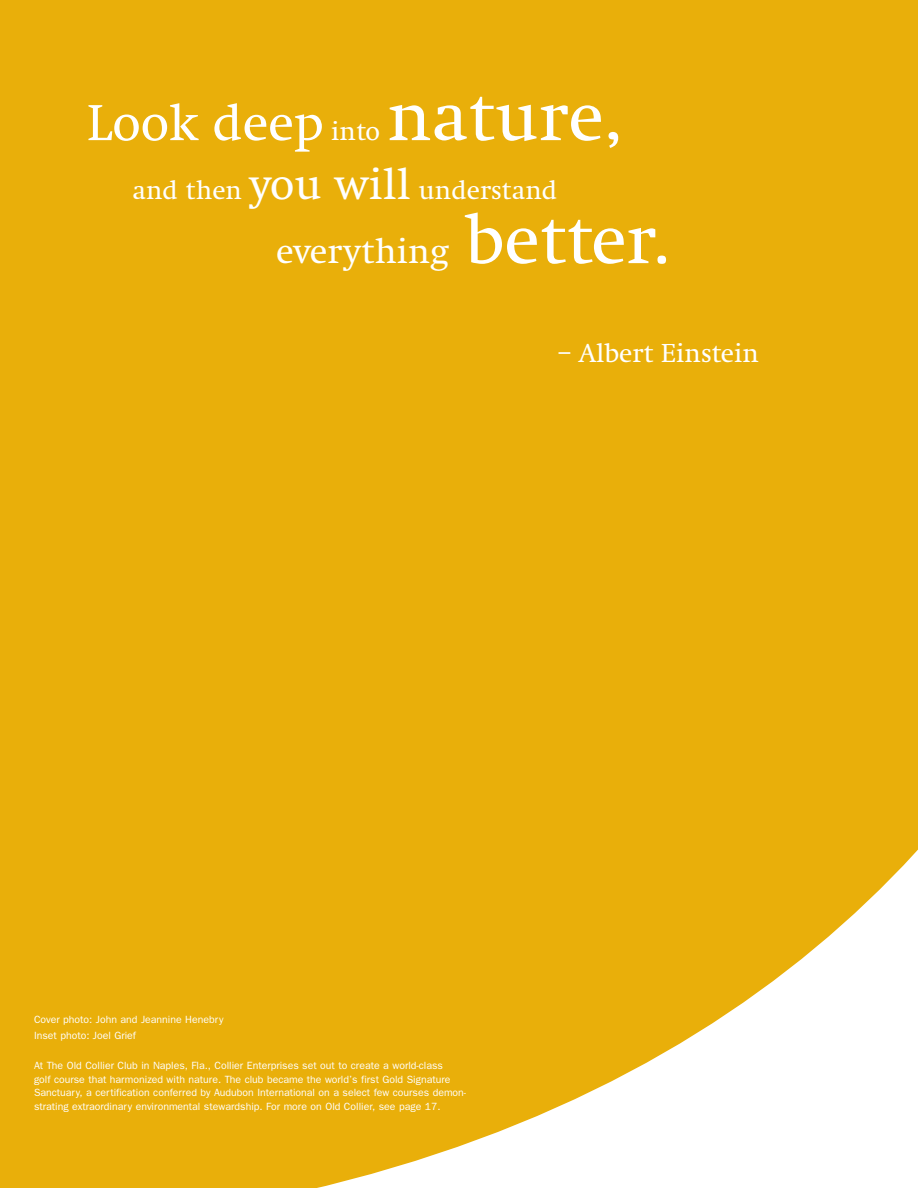
<style>
.page{position:relative;width:918px;height:1188px;background:#e9af0a}
.page>*{position:absolute;margin:0;border:0;box-sizing:border-box;transform-origin:0 0}
.t1{font:72px "Swift EF";color:#fff}
.t2{font:52.5px "Swift EF";color:#fff}
.t3{font:36px "Swift EF";color:#fff}
.t4{font:27px "Swift EF";color:#fff}
.t5{font:10.5px/13.5px "Franklin Gothic";color:#fff}
.s1{font-size:27px}
.s2{font-size:45px}
.s3{font-size:72px}
</style>
<div class="page">
<h2 class="t2" style="left:87px;top:103px;width:295px">Look deep <span class="s1">into</span></h2>
<h1 class="t1" style="left:388px;top:89px;width:236px">nature,</h1>
<h3 class="t4" style="left:132px;top:180px;width:426px">and then <span class="s2">you will</span> understand</h3>
<h3 class="t3" style="left:276px;top:238px;width:395px">everything <span class="s3">better.</span></h3>
<h3 class="t4" style="left:558px;top:343px;width:203px">– Albert Einstein</h3>
<p class="t5" style="left:34px;top:1013px;width:191px;line-height:15.5px">Cover photo: John and Jeannine Henebry<br>Inset photo: Joel Grief</p>
<p class="t5" style="left:34px;top:1060px;width:434px">At The Old Collier Club in Naples, Fla., Collier Enterprises set out to create a world-class<br>golf course that harmonized with nature. The club became the world’s first Gold Signature Sanctuary, a certification conferred by Audubon International on a select few courses demon&shy;strating extraordinary environmental stewardship. For more on Old Collier, see page 17.</p>
</div>
